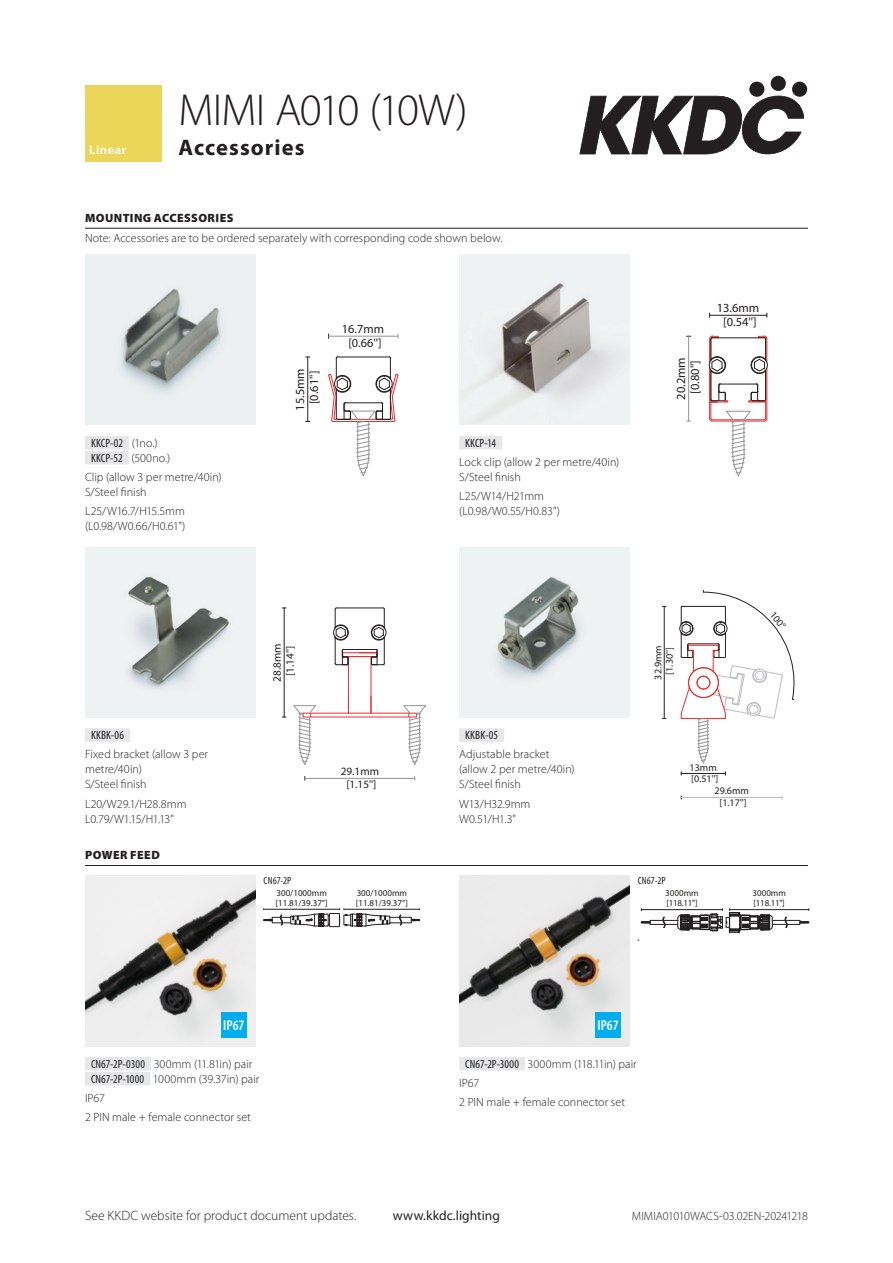
<style>
.page{position:relative;width:893px;height:1263px;background:#fff}
.page>*{position:absolute;margin:0;border:0;box-sizing:border-box;transform-origin:0 0}
.title_line1{font:300 45px "Myriad Pro";letter-spacing:-.025em;color:#231f20}
.title_line2{font:700 22.5px "Myriad Pro";letter-spacing:.045em;color:#231f20}
.t1{font:600 condensed 14.4px "Myriad Pro";color:#fff}
.t2{font:300 13.5px "Myriad Pro";color:#231f20}
.t3{font:13.5px "Myriad Pro";letter-spacing:.005em;color:#231f20}
.t4{font:600 12.75px "Myriad Pro";letter-spacing:.04em;color:#fff}
.t5{font:12.45px/14.2px "Myriad Pro";color:#231f20;text-align:center}
.t6{font:12.3px/14px "Myriad Pro";color:#231f20;text-align:center}
.body{font:300 12px/15px "Myriad Pro";letter-spacing:.005em;color:#231f20}
.Product_code{font:300 12px "Myriad Pro";color:#231f20}
.Section_sub_text{font:300 12px "Myriad Pro";letter-spacing:.005em;color:#231f20}
.Product_code-2{font:condensed 12px "Myriad Pro";letter-spacing:.01em;color:#231f20}
.Section_sub_text-2{font:300 12px "Myriad Pro";letter-spacing:-.02em;color:#231f20}
.body-2{font:300 12px/15px "Myriad Pro";letter-spacing:-.015em;color:#231f20}
.Section_heading_top{font:900 12px "Myriad Pro";letter-spacing:.035em;color:#231f20}
.Section_heading_others{font:900 12px "Myriad Pro";letter-spacing:.035em;color:#231f20}
.t7{font:11.25px/12.6px "Myriad Pro";color:#231f20;text-align:center}
.Product_code_no_tint{font:condensed 10.5px "Myriad Pro";letter-spacing:.01em;color:#231f20}
.t8{font:10.05px/11.4px "Myriad Pro";color:#231f20;text-align:center}
.t9{font:9px/9.3px "Myriad Pro";color:#20201e}
.s1{font-weight:300;font-stretch:normal}
.s2{font-weight:400;font-stretch:condensed}
</style>
<div class="page">
<svg style="left:579px;top:96px;width:225px;height:58px"></svg>
<svg style="left:749px;top:81px;width:16px;height:16px"></svg>
<div style="left:770px;top:76px;width:16px;height:15px;background:#231f20;border-radius:50%"></div>
<div style="left:792px;top:81px;width:15px;height:16px;background:#231f20;border-radius:50%"></div>
<div style="left:85px;top:85px;width:77px;height:77px;background:#ebd659"></div>
<hr style="left:85px;top:228px;width:723px;height:1px;background:#231f20">
<hr style="left:85px;top:865px;width:723px;height:1px;background:#231f20">
<img style="left:85px;top:255px;width:170px;height:170px">
<hr style="left:307px;top:357px;width:1px;height:64px;background:#231f20">
<svg style="left:328px;top:356px;width:71px;height:121px"></svg>
<hr style="left:329px;top:336px;width:69px;height:1px;background:#939598">
<img style="left:459px;top:255px;width:170px;height:170px">
<hr style="left:712px;top:421px;width:53px;height:1px;background:#ee2d2d">
<hr style="left:712px;top:419px;width:52px;height:1px;background:#ee2d2d">
<hr style="left:767px;top:368px;width:1px;height:51px;background:#ee2d2d">
<hr style="left:765px;top:370px;width:1px;height:48px;background:#ee2d2d">
<hr style="left:709px;top:368px;width:1px;height:51px;background:#ee2d2d">
<hr style="left:711px;top:370px;width:1px;height:48px;background:#ee2d2d">
<svg style="left:725px;top:411px;width:26px;height:66px"></svg>
<hr style="left:720px;top:384px;width:36px;height:1px;background:#231f20">
<hr style="left:712px;top:338px;width:52px;height:1px;background:#231f20">
<svg style="left:709px;top:335px;width:19px;height:68px"></svg>
<svg style="left:748px;top:335px;width:20px;height:68px"></svg>
<hr style="left:710px;top:315px;width:57px;height:1px;background:#231f20">
<hr style="left:688px;top:336px;width:1px;height:85px;background:#939598">
<div style="left:85px;top:436px;width:44px;height:13px;background:#e6e7e9"></div>
<div style="left:85px;top:451px;width:44px;height:13px;background:#e6e7e9"></div>
<div style="left:459px;top:436px;width:43px;height:13px;background:#e6e7e9"></div>
<img style="left:85px;top:547px;width:170px;height:170px">
<svg style="left:403px;top:705px;width:23px;height:60px"></svg>
<svg style="left:293px;top:705px;width:23px;height:60px"></svg>
<hr style="left:305px;top:778px;width:110px;height:1px;background:#939598">
<hr style="left:284px;top:608px;width:1px;height:109px;background:#231f20">
<div style="left:333px;top:625px;width:15px;height:15px;border:1px solid #231f20;border-radius:50%"></div>
<div style="left:372px;top:625px;width:14px;height:15px;border:1px solid #231f20;border-radius:50%"></div>
<svg style="left:334px;top:607px;width:51px;height:107px"></svg>
<img style="left:459px;top:547px;width:170px;height:170px">
<div style="left:680px;top:622px;width:13px;height:13px;border:1px solid #231f20;border-radius:50%"></div>
<svg style="left:681px;top:590px;width:114px;height:173px"></svg>
<hr style="left:664px;top:606px;width:1px;height:112px;background:#231f20">
<hr style="left:681px;top:797px;width:101px;height:1px;background:#bcbdc0">
<hr style="left:681px;top:773px;width:44px;height:1px;background:#231f20">
<div style="left:85px;top:728px;width:45px;height:14px;background:#e6e7e9"></div>
<div style="left:459px;top:728px;width:45px;height:14px;background:#e6e7e9"></div>
<img style="left:85px;top:876px;width:170px;height:170px">
<svg style="left:263px;top:909px;width:157px;height:18px"></svg>
<img style="left:459px;top:876px;width:170px;height:170px">
<svg style="left:641px;top:909px;width:168px;height:24px"></svg>
<div style="left:85px;top:1057px;width:66px;height:13px;background:#e6e7e9"></div>
<div style="left:85px;top:1072px;width:65px;height:13px;background:#e6e7e9"></div>
<div style="left:459px;top:1057px;width:66px;height:13px;background:#e6e7e9"></div>
<div style="left:221px;top:1012px;width:26px;height:26px;background:#00aeef"></div>
<div style="left:595px;top:1012px;width:26px;height:26px;background:#00aeef"></div>
<p class="t4" style="left:89px;top:142px;width:38px">Linear</p>
<p class="title_line1" style="left:179px;top:83px;width:291px">MIMI A010 (10W)</p>
<p class="title_line2" style="left:179px;top:133px;width:127px">Accessories</p>
<p class="Section_heading_top" style="left:85px;top:210px;width:150px">MOUNTING ACCESSORIES</p>
<p class="Section_sub_text" style="left:85px;top:231px;width:419px">Note: Accessories are to be ordered separately with corresponding code shown below.</p>
<p class="Product_code-2" style="left:91px;top:435px;width:68px">KKCP-02 <span class="s1">(1no.)</span></p>
<p class="Product_code" style="left:91px;top:450px;width:81px"><span class="s2">KKCP-52</span> (500no.)</p>
<p class="body" style="left:85px;top:469px;width:138px">Clip (allow 3 per metre/40in)<br>S/Steel finish</p>
<p class="body" style="left:85px;top:504px;width:102px">L25/W16.7/H15.5mm (L0.98/W0.66/H0.61")</p>
<p class="t6" style="left:293px;top:411px;width:44px;rotate:-90deg">15.5mm [0.61'']</p>
<p class="t6" style="left:342px;top:321px;width:44px">16.7mm [0.66'']</p>
<p class="Product_code-2" style="left:465px;top:435px;width:32px">KKCP-14</p>
<p class="body" style="left:459px;top:454px;width:162px">Lock clip (allow 2 per metre/40in)<br>S/Steel finish</p>
<p class="body" style="left:459px;top:489px;width:102px">L25/W14/H21mm (L0.98/W0.55/H0.83")</p>
<p class="t5" style="left:674px;top:400px;width:44px;rotate:-90deg">20.2mm [0.80'']</p>
<p class="t5" style="left:717px;top:300px;width:44px">13.6mm [0.54'']</p>
<p class="Product_code-2" style="left:91px;top:728px;width:35px">KKBK-06</p>
<p class="body" style="left:85px;top:747px;width:125px">Fixed bracket (allow 3 per metre/40in)<br>S/Steel finish</p>
<p class="body" style="left:85px;top:796px;width:103px">L20/W29.1/H28.8mm<br>L0.79/W1.15/H1.13"</p>
<p class="Section_heading_others" style="left:85px;top:847px;width:76px">POWER FEED</p>
<p class="t7" style="left:271px;top:681px;width:40px;rotate:-90deg">28.8mm [1.14'']</p>
<p class="t7" style="left:341px;top:765px;width:40px">29.1mm [1.15'']</p>
<p class="Product_code_no_tint" style="left:264px;top:874px;width:29px">CN67-2P</p>
<p class="t9" style="left:276px;top:888px;width:54px">300/1000mm [11.81/39.37”]</p>
<p class="t9" style="left:356px;top:888px;width:54px">300/1000mm [11.81/39.37”]</p>
<p class="Product_code-2" style="left:465px;top:728px;width:34px">KKBK-05</p>
<p class="body" style="left:459px;top:747px;width:117px">Adjustable bracket (allow 2 per metre/40in)<br>S/Steel finish</p>
<p class="body-2" style="left:459px;top:796px;width:73px">W13/H32.9mm<br>W0.51/H1.3"</p>
<p class="t8" style="left:652px;top:679px;width:36px;rotate:-90deg">32.9mm [1.30'']</p>
<p class="t8" style="left:776px;top:609px;width:20px;rotate:50deg">100°</p>
<p class="t8" style="left:690px;top:761px;width:30px;text-align:left">13mm [0.51'']</p>
<p class="t8" style="left:714px;top:785px;width:36px">29.6mm [1.17'']</p>
<p class="Product_code_no_tint" style="left:638px;top:874px;width:29px">CN67-2P</p>
<p class="t9" style="left:665px;top:888px;width:35px">3000mm [118.11"]</p>
<p class="t9" style="left:752px;top:888px;width:35px">3000mm [118.11"]</p>
<p class="t1" style="left:223px;top:1017px;width:23px">IP67</p>
<p class="t1" style="left:597px;top:1017px;width:23px">IP67</p>
<p class="Product_code" style="left:91px;top:1056px;width:163px"><span class="s2">CN67-2P-0300</span> 300mm (11.81in) pair</p>
<p class="Product_code" style="left:91px;top:1071px;width:170px"><span class="s2">CN67-2P-1000</span> 1000mm (39.37in) pair</p>
<p class="body" style="left:85px;top:1090px;width:21px">IP67</p>
<p class="body" style="left:85px;top:1110px;width:167px">2 PIN male + female connector set</p>
<p class="Product_code" style="left:465px;top:1056px;width:173px"><span class="s2">CN67-2P-3000</span> 3000mm (118.11in) pair</p>
<p class="body" style="left:459px;top:1075px;width:21px">IP67</p>
<p class="body" style="left:459px;top:1095px;width:167px">2 PIN male + female connector set</p>
<p class="t2" style="left:85px;top:1208px;width:273px">See KKDC website for product document updates.</p>
<p class="t3" style="left:393px;top:1207px;width:109px">www.kkdc.lighting</p>
<p class="Section_sub_text-2" style="left:632px;top:1209px;width:177px">MIMIA01010WACS-03.02EN-20241218</p>
</div>
